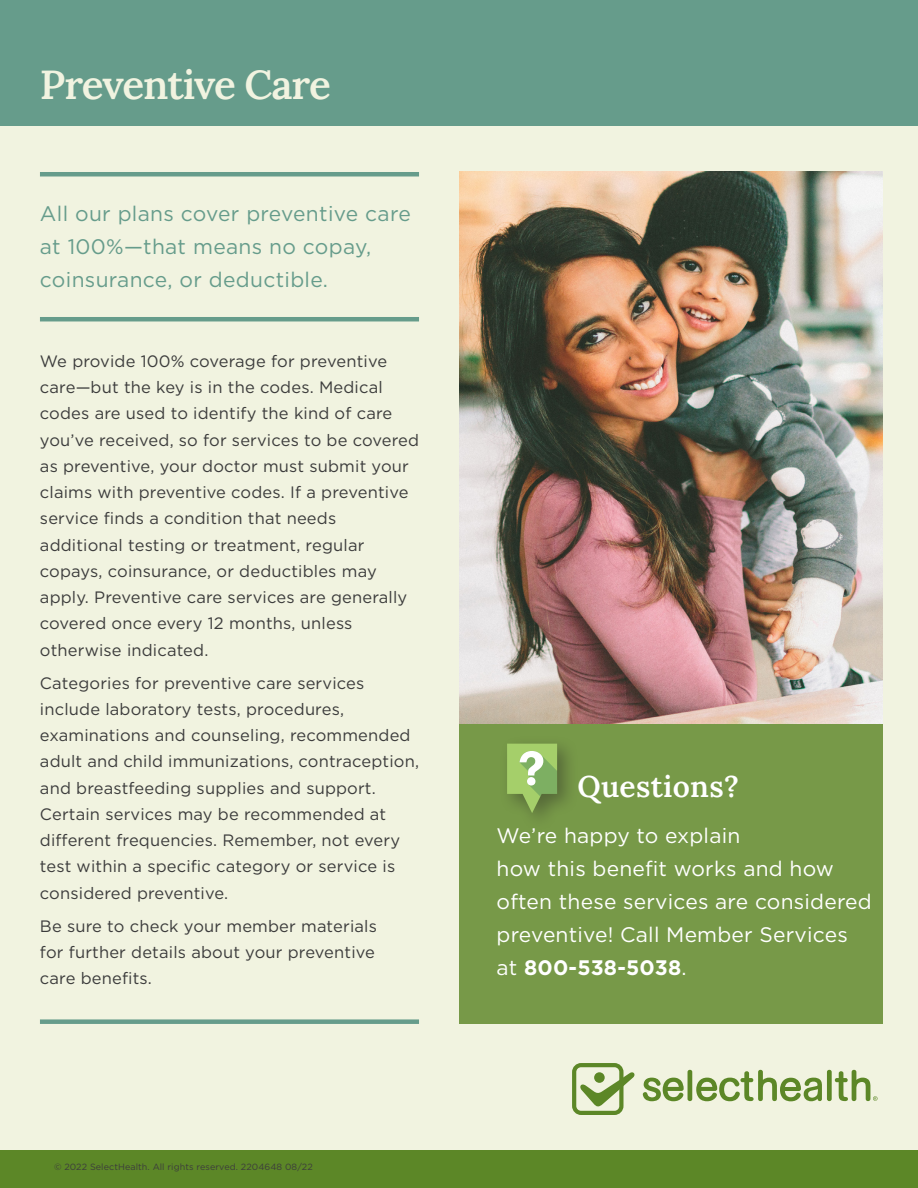
<style>
.page{position:relative;width:918px;height:1188px;background:#f1f3e0}
.page>*{position:absolute;margin:0;border:0;box-sizing:border-box;transform-origin:0 0}
.Header__Large_Lora{font:600 40.5px "Lora";letter-spacing:-.03em;color:#f1f3e0}
.gotham_11_17{font:600 30px "Lora";letter-spacing:.01em;color:#fff}
.gotham_11_17-2{font:21px/33px "Gotham";letter-spacing:.01em;color:#fff}
.gotham_11_17-3{font:21px/33px "Gotham";letter-spacing:.015em;color:#669c8b}
.gotham_11_17-4{font:16.5px/26.2px "Gotham";letter-spacing:.01em;color:#3c3c3c}
.t1{font:9px "Gotham";letter-spacing:.01em;color:#3c3c3c}
.s1{font-weight:700}
</style>
<div class="page">
<div style="left:0;top:0;width:918px;height:126px;background:#669c8b"></div>
<div style="left:0;top:1150px;width:918px;height:38px;background:#5c8727"></div>
<div style="left:459px;top:724px;width:423px;height:300px;background:#779948"></div>
<img style="left:459px;top:172px;width:423px;height:552px">
<hr style="left:40px;top:172px;width:379px;height:4px;background:#669c8b">
<hr style="left:40px;top:317px;width:379px;height:4px;background:#669c8b">
<div style="left:499px;top:735px;width:80px;height:98px;background:#231f20;opacity:.4"></div>
<svg style="left:507px;top:744px;width:50px;height:69px"></svg>
<div style="left:40px;top:1019px;width:379px;height:5px;background:#669c8b"></div>
<svg style="left:572px;top:1063px;width:63px;height:52px"></svg>
<svg style="left:643px;top:1078px;width:41px;height:23px"></svg>
<hr style="left:688px;top:1070px;width:4px;height:31px;background:#5c8727;border-radius:2px">
<div style="left:827px;top:1070px;width:5px;height:31px;background:#5c8727;border-radius:2px"></div>
<svg style="left:696px;top:1070px;width:126px;height:31px"></svg>
<svg style="left:835px;top:1070px;width:43px;height:31px"></svg>
<p class="Header__Large_Lora" style="left:40px;top:54px;width:292px">Preventive Care</p>
<p class="gotham_11_17-3" style="left:40px;top:196px;width:372px">All our plans cover preventive care at 100%—that means no copay, coinsurance, or deductible.</p>
<p class="gotham_11_17-4" style="left:40px;top:348px;width:381px">We provide 100% coverage for preventive care—but the key is in the codes. Medical codes are used to identify the kind of care you’ve received, so for services to be covered as preventive, your doctor must submit your claims with preventive codes. If a preventive service finds a condition that needs additional testing or treatment, regular copays, coinsurance, or deductibles may apply. Preventive care services are generally covered once every 12 months, unless otherwise indicated.</p>
<p class="gotham_11_17-4" style="left:40px;top:669px;width:381px">Categories for preventive care services include laboratory tests, procedures, examinations and counseling, recommended adult and child immunizations, contraception, and breastfeeding supplies and support.<br>Certain services may be recommended at different frequencies. Remember, not every test within a specific category or service is considered preventive.</p>
<p class="gotham_11_17-4" style="left:40px;top:912px;width:338px;text-align:justify">Be sure to check your member materials for further details about your preventive care benefits.</p>
<p class="t1" style="left:54px;top:1161px;width:260px">© 2022 SelectHealth. All rights reserved. 2204648 08/22</p>
<p class="gotham_11_17" style="left:577px;top:763px;width:163px">Questions?</p>
<p class="gotham_11_17-2" style="left:497px;top:819px;width:377px">We’re happy to explain<br>how this benefit works and how often these services are considered preventive! Call Member Services at <span class="s1">800-538-5038</span>.</p>
</div>
